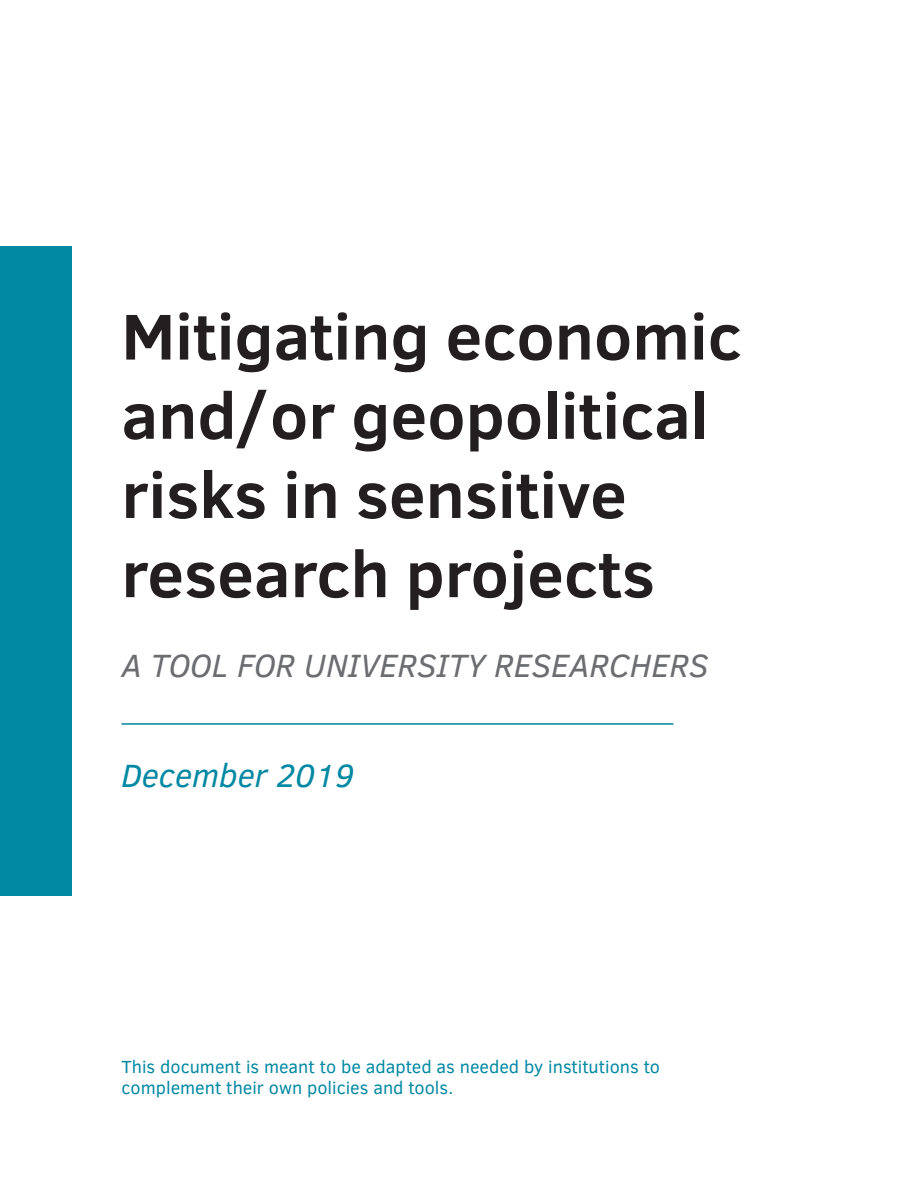
<style>
.page{position:relative;width:918px;height:1188px;background:#fff}
.page>*{position:absolute;margin:0;border:0;box-sizing:border-box;transform-origin:0 0}
.Title_Page{font:700 66px/79.2px "Clear Sans";color:#231f20}
.Title_Page_-_Subtitl{font:italic 33px "Clear Sans";color:#6c6d70}
.Title_Page_-_Subtitl-2{font:italic 33px "Clear Sans";color:#0188a2}
.Subtitle{font:18px/21px "Clear Sans";color:#0188a2}
</style>
<div class="page">
<div style="left:0;top:246px;width:71px;height:649px;background:#0188a2"></div>
<hr style="left:122px;top:723px;width:551px;height:2px;background:#0188a2">
<p class="Title_Page" style="left:122px;top:295px;width:622px">Mitigating economic and/or geopolitical risks in sensitive research projects</p>
<p class="Title_Page_-_Subtitl" style="left:122px;top:643px;width:588px">A TOOL FOR UNIVERSITY RESEARCHERS</p>
<p class="Title_Page_-_Subtitl-2" style="left:122px;top:753px;width:234px">December 2019</p>
<p class="Subtitle" style="left:122px;top:1056px;width:540px">This document is meant to be adapted as needed by institutions to complement their own policies and tools.</p>
</div>
